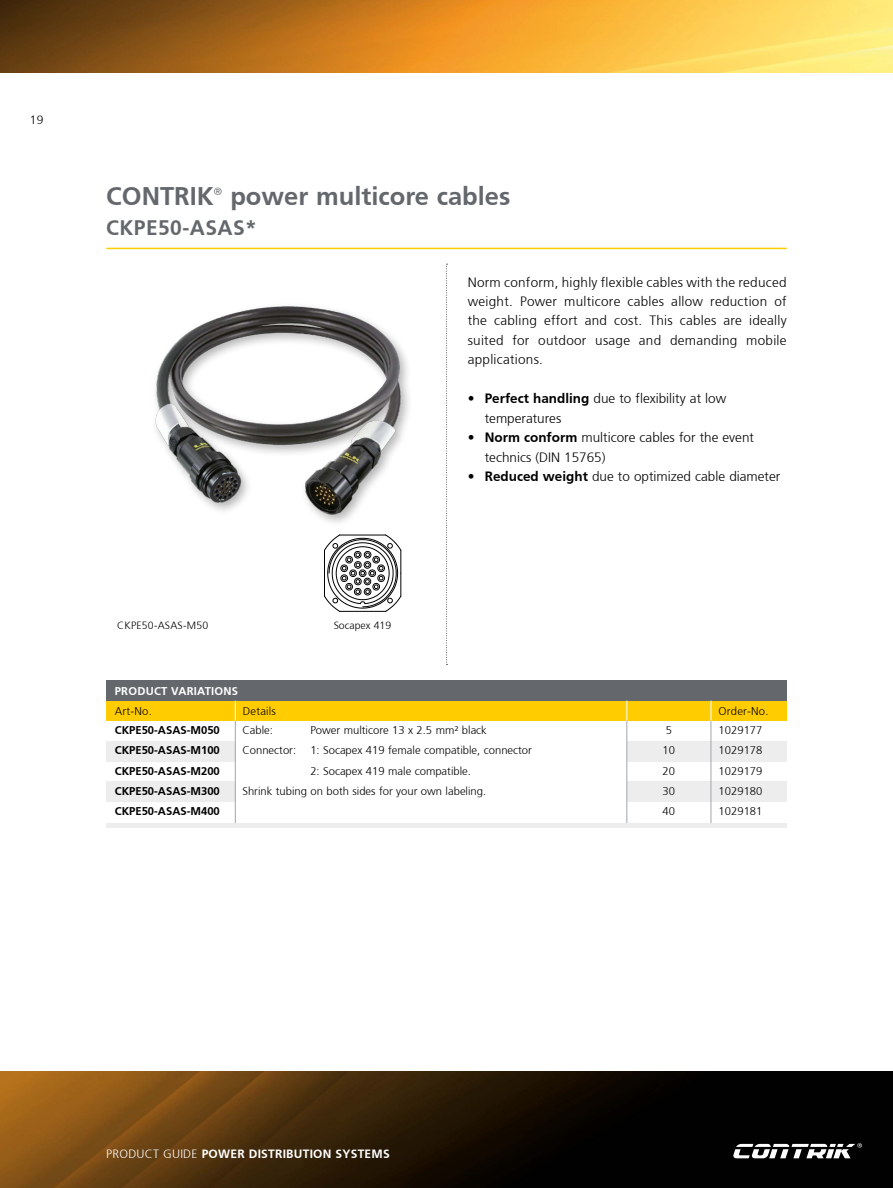
<style>
.page{position:relative;width:893px;height:1188px;background:#fff}
.page>*{position:absolute;margin:0;border:0;box-sizing:border-box;transform-origin:0 0}
.t1{font:700 25.5px "Frutiger";color:#64686c}
.t2{font:700 21px "Frutiger";letter-spacing:.02em;color:#64686c}
.t3{font:300 13.5px/19.5px "Frutiger";color:#000}
.t4{font:700 12px "Frutiger";letter-spacing:.02em;color:#fff}
.t5{font:300 12px "Frutiger";color:#000}
.t6{font:300 11.25px "Frutiger";color:#000}
.t7{font:700 11.25px "Frutiger";color:#000}
.t8{font:700 11.25px "Frutiger";letter-spacing:.02em;color:#fff}
.t9{font:300 11.25px "Frutiger";letter-spacing:.02em;color:#000}
.t10{font:300 10.5px "Frutiger";letter-spacing:.02em;color:#000}
.t11{font:300 10.5px "Frutiger";color:#000}
.t12{font:300 10.5px "Frutiger";color:#64686c}
.s1{font-weight:700}
.s2{font-weight:300}
</style>
<div class="page">
<img style="left:0;top:0;width:893px;height:72px">
<img style="left:0;top:1071px;width:893px;height:117px">
<svg style="left:733px;top:1143px;width:129px;height:15px"></svg>
<svg style="left:446px;top:264px;width:1px;height:401px"></svg>
<hr style="left:106px;top:248px;width:681px;height:1px;background:#fc0">
<img style="left:155px;top:306px;width:254px;height:217px">
<svg style="left:324px;top:534px;width:78px;height:78px"></svg>
<div style="left:627px;top:741px;width:160px;height:20px;background:#ededee"></div>
<div style="left:627px;top:782px;width:160px;height:20px;background:#ededee"></div>
<div style="left:106px;top:701px;width:681px;height:20px;background:#fc0"></div>
<div style="left:106px;top:741px;width:129px;height:20px;background:#ededee"></div>
<div style="left:106px;top:782px;width:129px;height:20px;background:#ededee"></div>
<div style="left:106px;top:680px;width:681px;height:21px;background:#64686c"></div>
<hr style="left:235px;top:721px;width:1px;height:107px;background:#a0a5ac">
<hr style="left:711px;top:721px;width:1px;height:107px;background:#a0a5ac">
<hr style="left:626px;top:721px;width:1px;height:107px;background:#a0a5ac">
<svg style="left:235px;top:701px;width:1px;height:20px"></svg>
<svg style="left:711px;top:701px;width:1px;height:20px"></svg>
<svg style="left:626px;top:701px;width:1px;height:20px"></svg>
<hr style="left:106px;top:824px;width:681px;height:4px;background:#ededee">
<p class="t5" style="left:30px;top:113px;width:15px">19</p>
<h1 class="t1" style="left:106px;top:181px;width:109px">CONTRIK</h1>
<p class="t12" style="left:214px;top:185px;width:10px">®</p>
<h1 class="t1" style="left:230px;top:181px;width:282px">power multicore cables</h1>
<h2 class="t2" style="left:106px;top:216px;width:152px">CKPE50-ASAS*</h2>
<p class="t10" style="left:117px;top:619px;width:93px">CKPE50-ASAS-M50</p>
<p class="t11" style="left:334px;top:619px;width:59px">Socapex 419</p>
<p class="t3" style="left:468px;top:272px;width:320px;text-align:justify">Norm conform, highly flexible cables with the reduced weight. Power multicore cables allow reduction of the cabling effort and cost. This cables are ideally suited for outdoor usage and demanding mobile applications.</p>
<p class="t3" style="left:485px;top:389px;width:243px;text-indent:-17px">• <span class="s1">Perfect handling</span> due to flexibility at low temperatures</p>
<p class="t3" style="left:485px;top:428px;width:271px;text-indent:-17px">• <span class="s1">Norm conform</span> multicore cables for the event technics (DIN 15765)</p>
<p class="t3" style="left:468px;top:467px;width:314px">• <span class="s1">Reduced weight</span> due to optimized cable diameter</p>
<p class="t8" style="left:115px;top:684px;width:125px">PRODUCT VARIATIONS</p>
<p class="t6" style="left:115px;top:705px;width:38px">Art-No.</p>
<p class="t9" style="left:243px;top:705px;width:35px">Details</p>
<p class="t6" style="left:719px;top:705px;width:51px">Order-No.</p>
<p class="t7" style="left:115px;top:724px;width:107px">CKPE50-ASAS-M050</p>
<p class="t6" style="left:242px;top:724px;width:32px">Cable:</p>
<p class="t6" style="left:310px;top:724px;width:178px">Power multicore 13 x 2.5 mm² black</p>
<p class="t6" style="left:666px;top:724px;width:8px">5</p>
<p class="t6" style="left:719px;top:724px;width:45px">1029177</p>
<p class="t7" style="left:115px;top:744px;width:107px">CKPE50-ASAS-M100</p>
<p class="t6" style="left:242px;top:744px;width:55px">Connector:</p>
<p class="t6" style="left:310px;top:744px;width:223px">1: Socapex 419 female compatible, connector</p>
<p class="t6" style="left:663px;top:744px;width:14px">10</p>
<p class="t6" style="left:719px;top:744px;width:45px">1029178</p>
<p class="t7" style="left:115px;top:764px;width:107px">CKPE50-ASAS-M200</p>
<p class="t6" style="left:310px;top:764px;width:162px">2: Socapex 419 male compatible.</p>
<p class="t6" style="left:663px;top:764px;width:14px">20</p>
<p class="t6" style="left:719px;top:764px;width:45px">1029179</p>
<p class="t7" style="left:115px;top:784px;width:107px">CKPE50-ASAS-M300</p>
<p class="t6" style="left:242px;top:785px;width:245px">Shrink tubing on both sides for your own labeling.</p>
<p class="t6" style="left:663px;top:785px;width:14px">30</p>
<p class="t6" style="left:719px;top:785px;width:45px">1029180</p>
<p class="t7" style="left:115px;top:805px;width:107px">CKPE50-ASAS-M400</p>
<p class="t6" style="left:663px;top:805px;width:14px">40</p>
<p class="t6" style="left:719px;top:805px;width:45px">1029181</p>
<p class="t4" style="left:106px;top:1147px;width:285px"><span class="s2">PRODUCT GUIDE</span> POWER DISTRIBUTION SYSTEMS</p>
</div>
